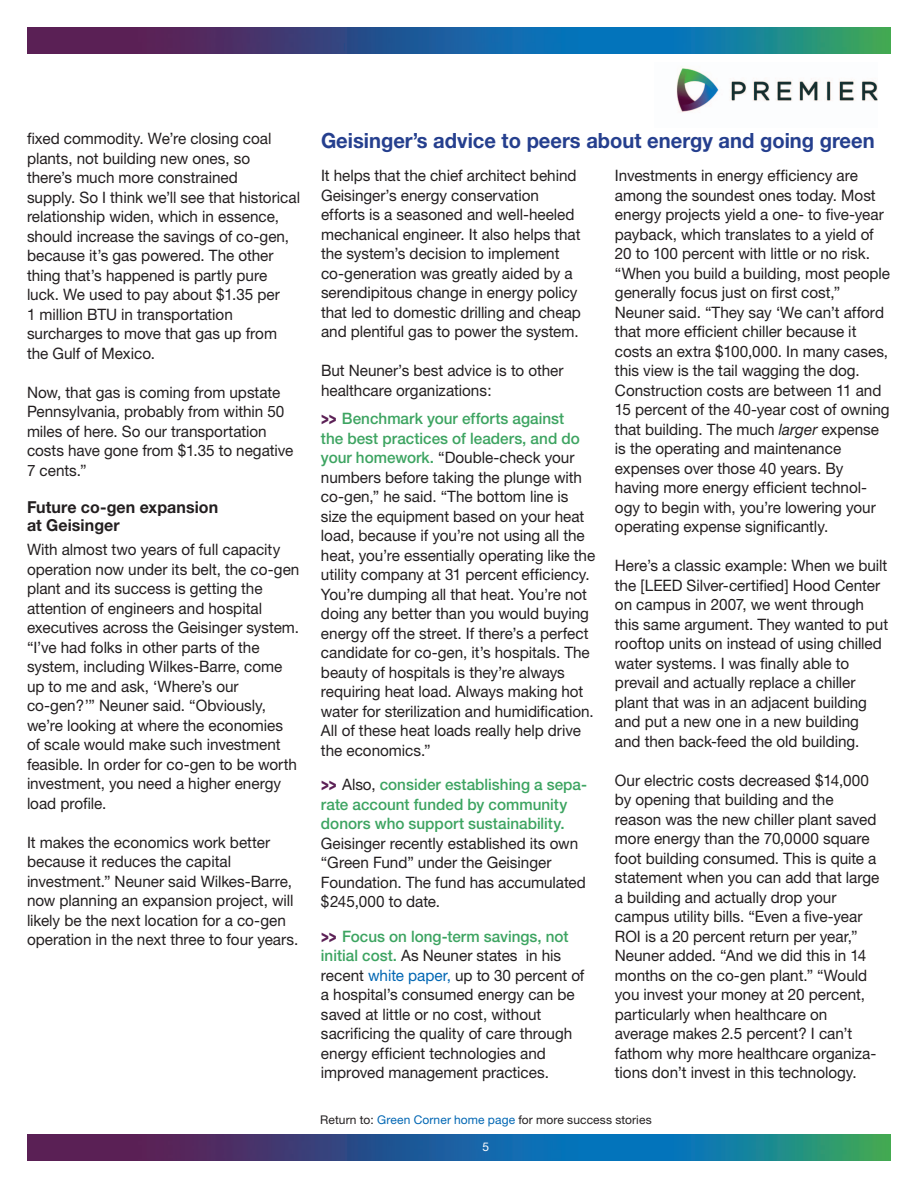
<style>
.page{position:relative;width:918px;height:1188px;background:#fff}
.page>*{position:absolute;margin:0;border:0;box-sizing:border-box;transform-origin:0 0}
.t1{font:700 21px "Helvetica Neue";color:#253f8e;scale:.96 1}
.t2{font:700 16.5px/18px "Helvetica Neue";letter-spacing:.005em;color:#231f20}
.t3{font:15.75px/19.5px "Helvetica Neue";letter-spacing:-.005em;color:#231f20}
.t4{font:500 15.75px/19.5px "Helvetica Neue";color:#3da461}
.t5{font:12px "Helvetica Neue";letter-spacing:.01em;color:#231f20}
.t6{font:12px "Helvetica Neue";color:#fff}
.s1{font-weight:900;font-stretch:expanded;font-size:18px;color:#5c2156}
.s2{font-weight:500;color:#3da461}
.s3{font-weight:400;color:#231f20}
.s4{color:#0166b3}
.s5{font-style:italic}
</style>
<div class="page">
<img style="left:27px;top:27px;width:864px;height:27px">
<img style="left:27px;top:1134px;width:864px;height:27px">
<img style="left:676px;top:68px;width:202px;height:44px">
<p class="t3" style="left:27px;top:129px;width:275px">fixed commodity. We’re closing coal plants, not building new ones, so<br>there’s much more constrained<br>supply. So I think we’ll see that historical relationship widen, which in essence, should increase the savings of co-gen, because it’s gas powered. The other thing that’s happened is partly pure luck. We used to pay about $1.35 per<br>1 million BTU in transportation surcharges to move that gas up from the Gulf of Mexico.</p>
<p class="t3" style="left:27px;top:382px;width:268px">Now, that gas is coming from upstate<br>Pennsylvania, probably from within 50 miles of here. So our transportation costs have gone from $1.35 to negative<br>7 cents.”</p>
<p class="t2" style="left:27px;top:498px;width:193px">Future co-gen expansion at Geisinger</p>
<p class="t3" style="left:27px;top:540px;width:274px">With almost two years of full capacity operation now under its belt, the co-gen plant and its success is getting the attention of engineers and hospital executives across the Geisinger system. “I’ve had folks in other parts of the system, including Wilkes-Barre, come up to me and ask, ‘Where’s our co-gen?’” Neuner said. “Obviously, we’re looking at where the economies of scale would make such investment feasible. In order for co-gen to be worth investment, you need a higher energy load profile.</p>
<p class="t3" style="left:27px;top:832px;width:273px">It makes the economics work better because it reduces the capital investment.” Neuner said Wilkes-Barre, now planning an expansion project, will likely be the next location for a co-gen operation in the next three to four years.</p>
<h1 class="t1" style="left:321px;top:128px;width:578px">Geisinger’s advice to peers about energy and going green</h1>
<p class="t3" style="left:321px;top:166px;width:261px">It helps that the chief architect behind Geisinger’s energy conservation efforts is a seasoned and well-heeled mechanical engineer. It also helps that the system’s decision to implement co-generation was greatly aided by a serendipitous change in energy policy that led to domestic drilling and cheap and plentiful gas to power the system.</p>
<p class="t3" style="left:321px;top:361px;width:244px">But Neuner’s best advice is to other healthcare organizations:</p>
<p class="t3" style="left:321px;top:409px;width:276px"><span class="s1">&gt;&gt;</span> <span class="s2">Benchmark your efforts against<br>the best practices of leaders, and do your homework.</span> “Double-check your numbers before taking the plunge with co-gen,” he said. “The bottom line is size the equipment based on your heat load, because if you’re not using all the heat, you’re essentially operating like the utility company at 31 percent efficiency.<br>You’re dumping all that heat. You’re not doing any better than you would buying energy off the street. If there’s a perfect candidate for co-gen, it’s hospitals. The beauty of hospitals is they’re always requiring heat load. Always making hot water for sterilization and humidification.<br>All of these heat loads really help drive the economics.”</p>
<p class="t4" style="left:321px;top:775px;width:268px"><span class="s1">&gt;&gt;</span> <span class="s3">Also,</span> consider establishing a sepa&shy;rate account funded by community donors who support sustainability.</p>
<p class="t3" style="left:321px;top:833px;width:267px">Geisinger recently established its own “Green Fund” under the Geisinger<br>Foundation. The fund has accumulated $245,000 to date.</p>
<p class="t3" style="left:321px;top:926px;width:265px"><span class="s1">&gt;&gt;</span> <span class="s2">Focus on long-term savings, not initial cost.</span> As Neuner states in his recent <span class="s4">white paper,</span> up to 30 percent of a hospital’s consumed energy can be saved at little or no cost, without sacrificing the quality of care through energy efficient technologies and improved management practices.</p>
<p class="t3" style="left:615px;top:166px;width:277px">Investments in energy efficiency are among the soundest ones today. Most energy projects yield a one- to five-year payback, which translates to a yield of 20 to 100 percent with little or no risk. “When you build a building, most people generally focus just on first cost,” Neuner said. “They say ‘We can’t afford that more efficient chiller because it costs an extra $100,000. In many cases, this view is the tail wagging the dog.<br>Construction costs are between 11 and 15 percent of the 40-year cost of owning that building. The much <span class="s5">larger</span> expense is the operating and maintenance expenses over those 40 years. By having more energy efficient technol&shy;ogy to begin with, you’re lowering your operating expense significantly.</p>
<p class="t3" style="left:615px;top:556px;width:275px">Here’s a classic example: When we built the [LEED Silver-certified] Hood Center on campus in 2007, we went through this same argument. They wanted to put rooftop units on instead of using chilled water systems. I was finally able to prevail and actually replace a chiller plant that was in an adjacent building and put a new one in a new building and then back-feed the old building.</p>
<p class="t3" style="left:615px;top:770px;width:266px">Our electric costs decreased $14,000 by opening that building and the reason was the new chiller plant saved more energy than the 70,0000 square foot building consumed. This is quite a statement when you can add that large a building and actually drop your campus utility bills. “Even a five-year ROI is a 20 percent return per year,” Neuner added. “And we did this in 14 months on the co-gen plant.” “Would you invest your money at 20 percent, particularly when healthcare on average makes 2.5 percent? I can’t fathom why more healthcare organiza&shy;tions don’t invest in this technology.</p>
<p class="t5" style="left:320px;top:1113px;width:333px">Return to: <span class="s4">Green Corner home page</span> for more success stories</p>
<p class="t6" style="left:483px;top:1140px;width:8px">5</p>
</div>
